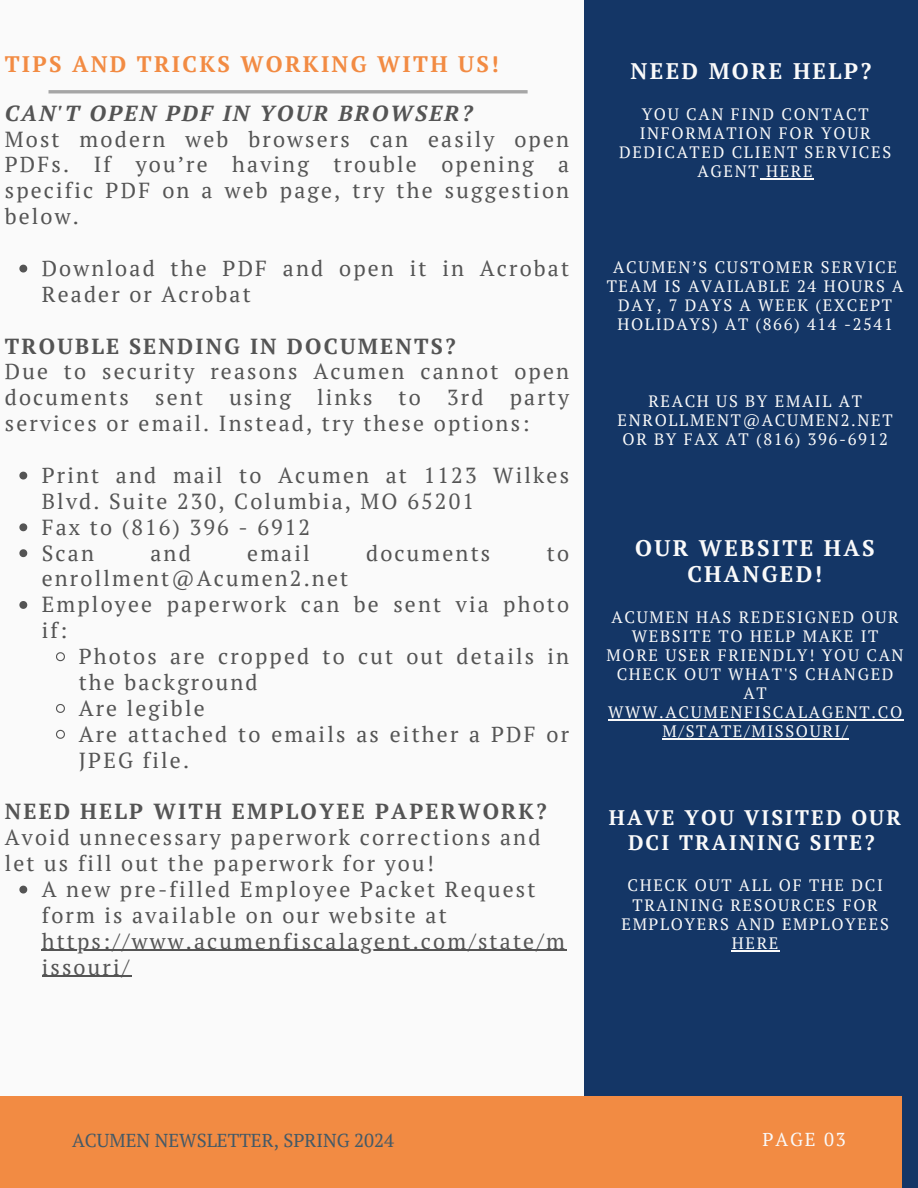
<style>
.page{position:relative;width:918px;height:1188px;background:#fafafa}
.page>*{position:absolute;margin:0;border:0;box-sizing:border-box;transform-origin:0 0}
.t1{font:700 22.5px/25.8px "PT Serif";letter-spacing:.1em;color:#fafafa;text-align:center}
.t2{font:700 22.35px "PT Serif";letter-spacing:.1em;color:#f28b43}
.t3{font:21.75px/25.8px "PT Serif";letter-spacing:.1em;color:#545454}
.t4{font:700 21.75px "PT Serif";letter-spacing:.1em;color:#545454}
.t5{font:italic 700 21.75px "PT Serif";letter-spacing:.1em;color:#545454}
.t6{font:700 21px/24.8px "PT Serif";letter-spacing:.1em;color:#fafafa;text-align:center}
.t7{font:18.75px "PT Serif";color:#435967}
.t8{font:18.75px "PT Serif";letter-spacing:.1em;color:#fafafa}
.t9{font:16.5px/19.2px "PT Serif";letter-spacing:.1em;color:#fafafa;text-align:center}
</style>
<div class="page">
<div style="left:584px;top:0;width:334px;height:1188px;background:#143666"></div>
<div style="left:0;top:1096px;width:901px;height:92px;background:#f28b43"></div>
<svg style="left:19px;top:265px;width:8px;height:8px"></svg>
<svg style="left:19px;top:472px;width:8px;height:8px"></svg>
<svg style="left:19px;top:523px;width:8px;height:8px"></svg>
<svg style="left:19px;top:549px;width:8px;height:8px"></svg>
<svg style="left:19px;top:601px;width:8px;height:8px"></svg>
<svg style="left:56px;top:652px;width:9px;height:10px"></svg>
<svg style="left:56px;top:704px;width:9px;height:9px"></svg>
<svg style="left:56px;top:729px;width:9px;height:10px"></svg>
<svg style="left:19px;top:886px;width:8px;height:8px"></svg>
<hr style="left:42px;top:950px;width:525px;height:1px;background:#545454">
<hr style="left:42px;top:976px;width:89px;height:1px;background:#545454">
<hr style="left:760px;top:178px;width:54px;height:1px;background:#fafafa">
<hr style="left:608px;top:719px;width:296px;height:1px;background:#fafafa">
<hr style="left:663px;top:738px;width:186px;height:2px;background:#fafafa">
<hr style="left:732px;top:950px;width:48px;height:1px;background:#fafafa">
<hr style="left:49px;top:90px;width:479px;height:3px;background:#a6a6a6">
<p class="t2" style="left:5px;top:49px;width:496px">TIPS AND TRICKS WORKING WITH US!</p>
<p class="t5" style="left:5px;top:98px;width:469px">CAN'T OPEN PDF IN YOUR BROWSER?</p>
<p class="t3" style="left:5px;top:125px;width:566px;text-align:justify">Most modern web browsers can easily open PDFs. If you’re having trouble opening a specific PDF on a web page, try the suggestion below.</p>
<p class="t3" style="left:42px;top:255px;width:529px">Download the PDF and open it in Acrobat<br>Reader or Acrobat</p>
<p class="t4" style="left:5px;top:331px;width:452px">TROUBLE SENDING IN DOCUMENTS?</p>
<p class="t3" style="left:5px;top:358px;width:566px;text-align:justify">Due to security reasons Acumen cannot open documents sent using links to 3rd party services or email. Instead, try these options:</p>
<p class="t3" style="left:42px;top:462px;width:529px">Print and mail to Acumen at 1123 Wilkes<br>Blvd. Suite 230, Columbia, MO 65201<br>Fax to (816) 396 - 6912<br>Scan</p>
<p class="t3" style="left:150px;top:539px;width:42px">and</p>
<p class="t3" style="left:247px;top:539px;width:64px">email</p>
<p class="t3" style="left:366px;top:539px;width:126px">documents</p>
<p class="t3" style="left:547px;top:539px;width:24px">to</p>
<p class="t3" style="left:42px;top:565px;width:529px">enrollment@Acumen2.net<br>Employee paperwork can be sent via photo if:</p>
<p class="t3" style="left:79px;top:643px;width:492px">Photos are cropped to cut out details in the background<br>Are legible<br>Are attached to emails as either a PDF or<br>JPEG file.</p>
<p class="t4" style="left:5px;top:797px;width:544px">NEED HELP WITH EMPLOYEE PAPERWORK?</p>
<p class="t3" style="left:5px;top:824px;width:537px">Avoid unnecessary paperwork corrections and let us fill out the paperwork for you!</p>
<p class="t3" style="left:42px;top:876px;width:525px">A new pre-filled Employee Packet Request form is available on our website at https://www.acumenfiscalagent.com/state/m issouri/</p>
<p class="t1" style="left:631px;top:58px;width:242px">NEED MORE HELP?</p>
<p class="t9" style="left:619px;top:104px;width:274px">YOU CAN FIND CONTACT<br>INFORMATION FOR YOUR<br>DEDICATED CLIENT SERVICES<br>AGENT HERE</p>
<p class="t9" style="left:607px;top:257px;width:298px">ACUMEN’S CUSTOMER SERVICE<br>TEAM IS AVAILABLE 24 HOURS A<br>DAY, 7 DAYS A WEEK (EXCEPT<br>HOLIDAYS) AT (866) 414 -2541</p>
<p class="t9" style="left:618px;top:391px;width:277px">REACH US BY EMAIL AT<br>ENROLLMENT@ACUMEN2.NET<br>OR BY FAX AT (816) 396-6912</p>
<p class="t1" style="left:635px;top:535px;width:241px">OUR WEBSITE HAS<br>CHANGED!</p>
<p class="t9" style="left:607px;top:607px;width:299px">ACUMEN HAS REDESIGNED OUR<br>WEBSITE TO HELP MAKE IT<br>MORE USER FRIENDLY! YOU CAN<br>CHECK OUT WHAT'S CHANGED<br>AT<br>WWW.ACUMENFISCALAGENT.CO<br>M/STATE/MISSOURI/</p>
<p class="t6" style="left:609px;top:805px;width:294px">HAVE YOU VISITED OUR<br>DCI TRAINING SITE?</p>
<p class="t9" style="left:621px;top:876px;width:269px">CHECK OUT ALL OF THE DCI<br>TRAINING RESOURCES FOR<br>EMPLOYERS AND EMPLOYEES<br>HERE</p>
<p class="t7" style="left:72px;top:1128px;width:323px">ACUMEN NEWSLETTER, SPRING 2024</p>
<p class="t8" style="left:763px;top:1127px;width:85px">PAGE 03</p>
</div>
